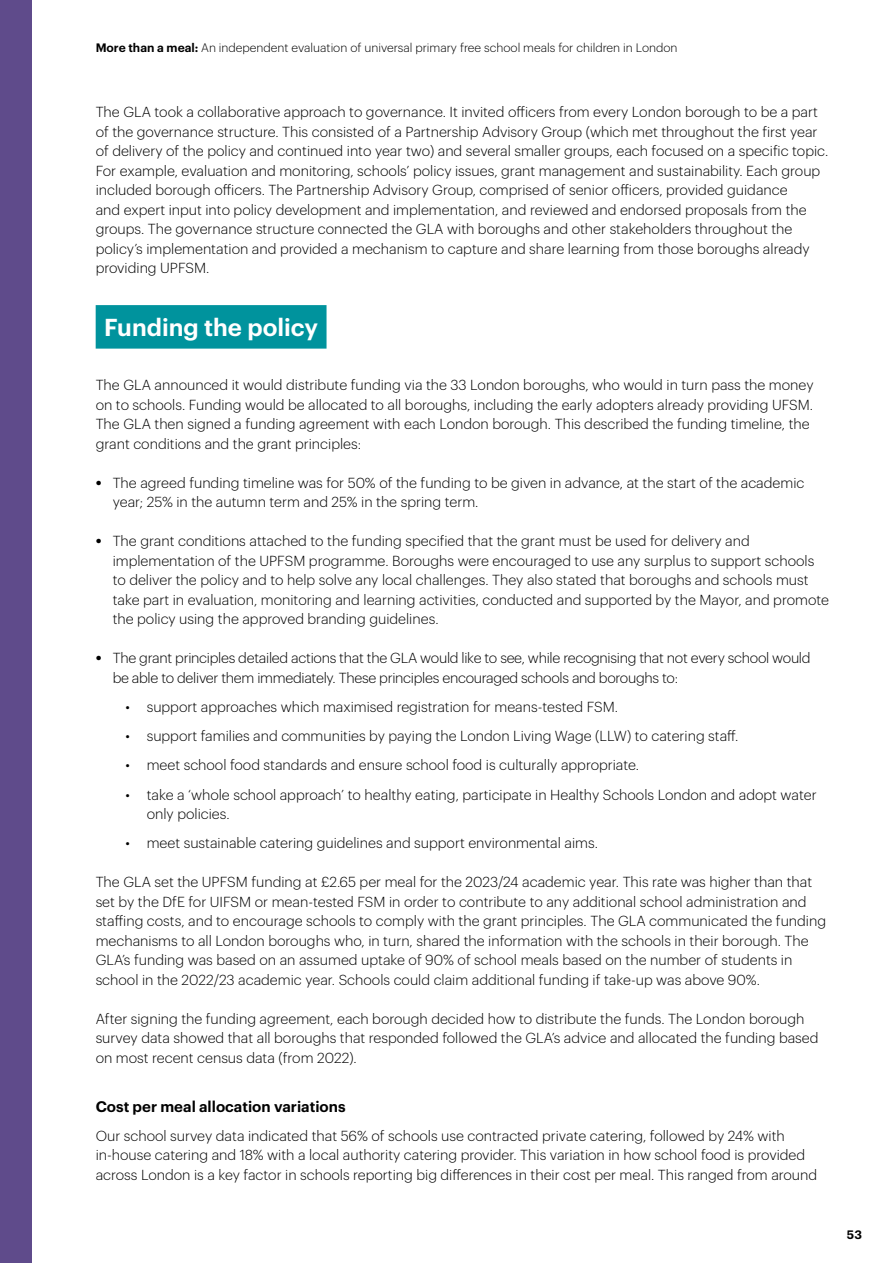
<style>
.page{position:relative;width:893px;height:1263px;background:#fff}
.page>*{position:absolute;margin:0;border:0;box-sizing:border-box;transform-origin:0 0}
.Teal_Header{font:600 24px "Graphik";color:#fff}
.Subhead{font:600 15px "Graphik";color:#000}
.Body_Copy{font:300 14.25px/19.5px "Graphik";color:#000}
.Body_Copy-2{font:300 14.25px/19.5px "Graphik";letter-spacing:-.02em;color:#000}
.t1{font:300 12px "Graphik";color:#000}
.t2{font:600 12px "Graphik";color:#000}
.s1{font-weight:600}
.s2{font-weight:600;font-size:16.5px}
</style>
<div class="page">
<div style="left:0;top:0;width:32px;height:1263px;background:#5f4b8b"></div>
<div style="left:96px;top:305px;width:231px;height:44px;background:#00939d"></div>
<p class="t1" style="left:96px;top:39px;width:583px"><span class="s1">More than a meal:</span> An independent evaluation of universal primary free school meals for children in London</p>
<p class="Body_Copy" style="left:96px;top:101px;width:734px">The GLA took a collaborative approach to governance. It invited officers from every London borough to be a part of the governance structure. This consisted of a Partnership Advisory Group (which met throughout the first year of delivery of the policy and continued into year two) and several smaller groups, each focused on a specific topic.<br>For example, evaluation and monitoring, schools’ policy issues, grant management and sustainability. Each group included borough officers. The Partnership Advisory Group, comprised of senior officers, provided guidance<br>and expert input into policy development and implementation, and reviewed and endorsed proposals from the groups. The governance structure connected the GLA with boroughs and other stakeholders throughout the policy’s implementation and provided a mechanism to capture and share learning from those boroughs already providing UPFSM.</p>
<p class="Teal_Header" style="left:104px;top:309px;width:215px">Funding the policy</p>
<p class="Body_Copy" style="left:96px;top:374px;width:719px">The GLA announced it would distribute funding via the 33 London boroughs, who would in turn pass the money on to schools. Funding would be allocated to all boroughs, including the early adopters already providing UFSM.<br>The GLA then signed a funding agreement with each London borough. This described the funding timeline, the grant conditions and the grant principles:</p>
<p class="Body_Copy" style="left:113px;top:471px;width:693px;text-indent:-17px"><span class="s2">•</span> The agreed funding timeline was for 50% of the funding to be given in advance, at the start of the academic year; 25% in the autumn term and 25% in the spring term.</p>
<p class="Body_Copy" style="left:113px;top:530px;width:718px;text-indent:-17px"><span class="s2">•</span> The grant conditions attached to the funding specified that the grant must be used for delivery and implementation of the UPFSM programme. Boroughs were encouraged to use any surplus to support schools to deliver the policy and to help solve any local challenges. They also stated that boroughs and schools must take part in evaluation, monitoring and learning activities, conducted and supported by the Mayor, and promote the policy using the approved branding guidelines.</p>
<p class="Body_Copy-2" style="left:113px;top:647px;width:699px;text-indent:-17px"><span class="s2">•</span> The grant principles detailed actions that the GLA would like to see, while recognising that not every school would be able to deliver them immediately. These principles encouraged schools and boroughs to:</p>
<p class="Body_Copy" style="left:125px;top:696px;width:494px">• support approaches which maximised registration for means-tested FSM.</p>
<p class="Body_Copy" style="left:125px;top:725px;width:614px">• support families and communities by paying the London Living Wage (LLW) to catering staff.</p>
<p class="Body_Copy" style="left:125px;top:754px;width:515px">• meet school food standards and ensure school food is culturally appropriate.</p>
<p class="Body_Copy" style="left:147px;top:783px;width:671px;text-indent:-21px">• take a ‘whole school approach’ to healthy eating, participate in Healthy Schools London and adopt water only policies.</p>
<p class="Body_Copy" style="left:125px;top:832px;width:474px">• meet sustainable catering guidelines and support environmental aims.</p>
<p class="Body_Copy" style="left:96px;top:871px;width:732px">The GLA set the UPFSM funding at £2.65 per meal for the 2023/24 academic year. This rate was higher than that set by the DfE for UIFSM or mean-tested FSM in order to contribute to any additional school administration and staffing costs, and to encourage schools to comply with the grant principles. The GLA communicated the funding mechanisms to all London boroughs who, in turn, shared the information with the schools in their borough. The GLA’s funding was based on an assumed uptake of 90% of school meals based on the number of students in school in the 2022/23 academic year. Schools could claim additional funding if take-up was above 90%.</p>
<p class="Body_Copy" style="left:96px;top:1008px;width:724px">After signing the funding agreement, each borough decided how to distribute the funds. The London borough survey data showed that all boroughs that responded followed the GLA’s advice and allocated the funding based on most recent census data (from 2022).</p>
<p class="Subhead" style="left:96px;top:1095px;width:251px">Cost per meal allocation variations</p>
<p class="Body_Copy" style="left:96px;top:1125px;width:723px">Our school survey data indicated that 56% of schools use contracted private catering, followed by 24% with in-house catering and 18% with a local authority catering provider. This variation in how school food is provided across London is a key factor in schools reporting big differences in their cost per meal. This ranged from around</p>
<p class="t2" style="left:847px;top:1225px;width:16px">53</p>
</div>
